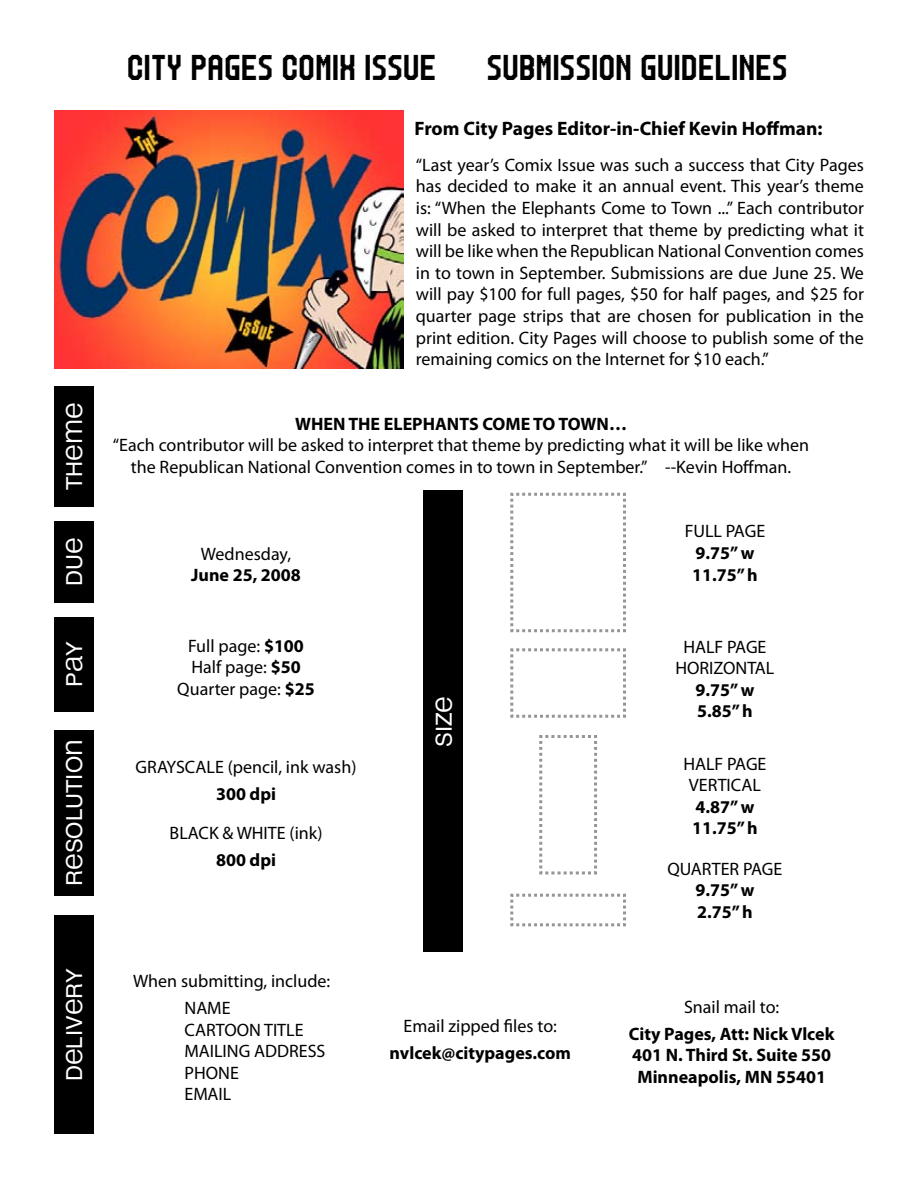
<style>
.page{position:relative;width:918px;height:1188px;background:#fff}
.page>*{position:absolute;margin:0;border:0;box-sizing:border-box;transform-origin:0 0}
.t1{font:25.5px "M20 SP RANKER";color:#000}
.t2{font:24px "MEAN26 Sans";color:#fff}
.t3{font:700 19.5px "Myriad Pro";color:#000}
.t4{font:18px/21.6px "Myriad Pro";color:#000;text-align:center}
.t5{font:700 18px/21.6px "Myriad Pro";color:#000}
.s1{font-weight:700}
</style>
<div class="page">
<div style="left:54px;top:386px;width:39px;height:121px;background:#000"></div>
<div style="left:424px;top:490px;width:39px;height:462px;background:#000"></div>
<div style="left:54px;top:915px;width:39px;height:219px;background:#000"></div>
<div style="left:54px;top:730px;width:39px;height:165px;background:#000"></div>
<div style="left:54px;top:521px;width:39px;height:82px;background:#000"></div>
<div style="left:54px;top:617px;width:39px;height:94px;background:#000"></div>
<img style="left:54px;top:111px;width:350px;height:257px">
<svg style="left:510px;top:492px;width:116px;height:141px"></svg>
<svg style="left:510px;top:648px;width:116px;height:70px"></svg>
<svg style="left:539px;top:735px;width:58px;height:140px"></svg>
<svg style="left:510px;top:893px;width:116px;height:34px"></svg>
<h1 class="t1" style="left:128px;top:56px;width:311px">CITY PAGES COMIX ISSUE</h1>
<h1 class="t1" style="left:488px;top:56px;width:303px">SUBMISSION GUIDELINES</h1>
<p class="t3" style="left:414px;top:115px;width:410px">From City Pages Editor-in-Chief Kevin Hoffman:</p>
<h2 class="t2" style="left:59px;top:490px;width:90px;rotate:-90deg">THEME</h2>
<p class="t4" style="left:416px;top:154px;width:450px;text-align:justify">“Last year’s Comix Issue was such a success that City Pages has decided to make it an annual event. This year’s theme is: “When the Elephants Come to Town ...” Each contributor will be asked to interpret that theme by predicting what it will be like when the Republican National Convention comes in to town in September. Submissions are due June 25. We will pay $100 for full pages, $50 for half pages, and $25 for quarter page strips that are chosen for publication in the print edition. City Pages will choose to publish some of the remaining comics on the Internet for $10 each.”</p>
<p class="t5" style="left:295px;top:412px;width:333px">WHEN THE ELEPHANTS COME TO TOWN…</p>
<p class="t4" style="left:113px;top:434px;width:698px">“Each contributor will be asked to interpret that theme by predicting what it will be like when the Republican National Convention comes in to town in September.” --Kevin Hoffman.</p>
<h2 class="t2" style="left:59px;top:586px;width:50px;rotate:-90deg">DUE</h2>
<p class="t4" style="left:201px;top:543px;width:92px">Wednesday,</p>
<p class="t5" style="left:191px;top:564px;width:111px">June 25, 2008</p>
<h2 class="t2" style="left:59px;top:687px;width:48px;rotate:-90deg">PAY</h2>
<p class="t4" style="left:177px;top:635px;width:139px">Full page: <span class="s1">$100<br></span>Half page: <span class="s1">$50<br></span>Quarter page: <span class="s1">$25</span></p>
<h2 class="t2" style="left:59px;top:886px;width:148px;rotate:-90deg">RESOLUTION</h2>
<h2 class="t2" style="left:59px;top:1081px;width:115px;rotate:-90deg">DELIVERY</h2>
<p class="t4" style="left:136px;top:755px;width:222px">GRAYSCALE (pencil, ink wash)</p>
<p class="t5" style="left:216px;top:782px;width:62px">300 dpi</p>
<p class="t4" style="left:170px;top:822px;width:154px">BLACK &amp; WHITE (ink)</p>
<p class="t5" style="left:216px;top:848px;width:62px">800 dpi</p>
<p class="t4" style="left:184px;top:967px;width:147px;line-height:27px;text-align:left;text-indent:-51px">When submitting, include:<br>NAME</p>
<p class="t4" style="left:184px;top:1018px;width:142px;text-align:left">CARTOON TITLE<br>MAILING ADDRESS<br>PHONE<br>EMAIL</p>
<h2 class="t2" style="left:429px;top:747px;width:53px;rotate:-90deg">SIZE</h2>
<p class="t4" style="left:404px;top:1015px;width:155px">Email zipped files to:</p>
<p class="t5" style="left:390px;top:1042px;width:183px">nvlcek@citypages.com</p>
<p class="t4" style="left:685px;top:520px;width:82px">FULL PAGE</p>
<p class="t5" style="left:692px;top:541px;width:67px">9.75” w<br>11.75” h</p>
<p class="t4" style="left:675px;top:635px;width:101px">HALF PAGE<br>HORIZONTAL</p>
<p class="t5" style="left:696px;top:678px;width:60px">9.75” w<br>5.85” h</p>
<p class="t4" style="left:683px;top:753px;width:85px">HALF PAGE<br>VERTICAL</p>
<p class="t5" style="left:692px;top:795px;width:67px">4.87” w<br>11.75” h</p>
<p class="t4" style="left:668px;top:857px;width:116px">QUARTER PAGE</p>
<p class="t5" style="left:696px;top:879px;width:60px">9.75” w<br>2.75” h</p>
<p class="t4" style="left:684px;top:995px;width:97px">Snail mail to:</p>
<p class="t5" style="left:629px;top:1022px;width:207px">City Pages, Att: Nick Vlcek<br>401 N. Third St. Suite 550<br>Minneapolis, MN 55401</p>
</div>
